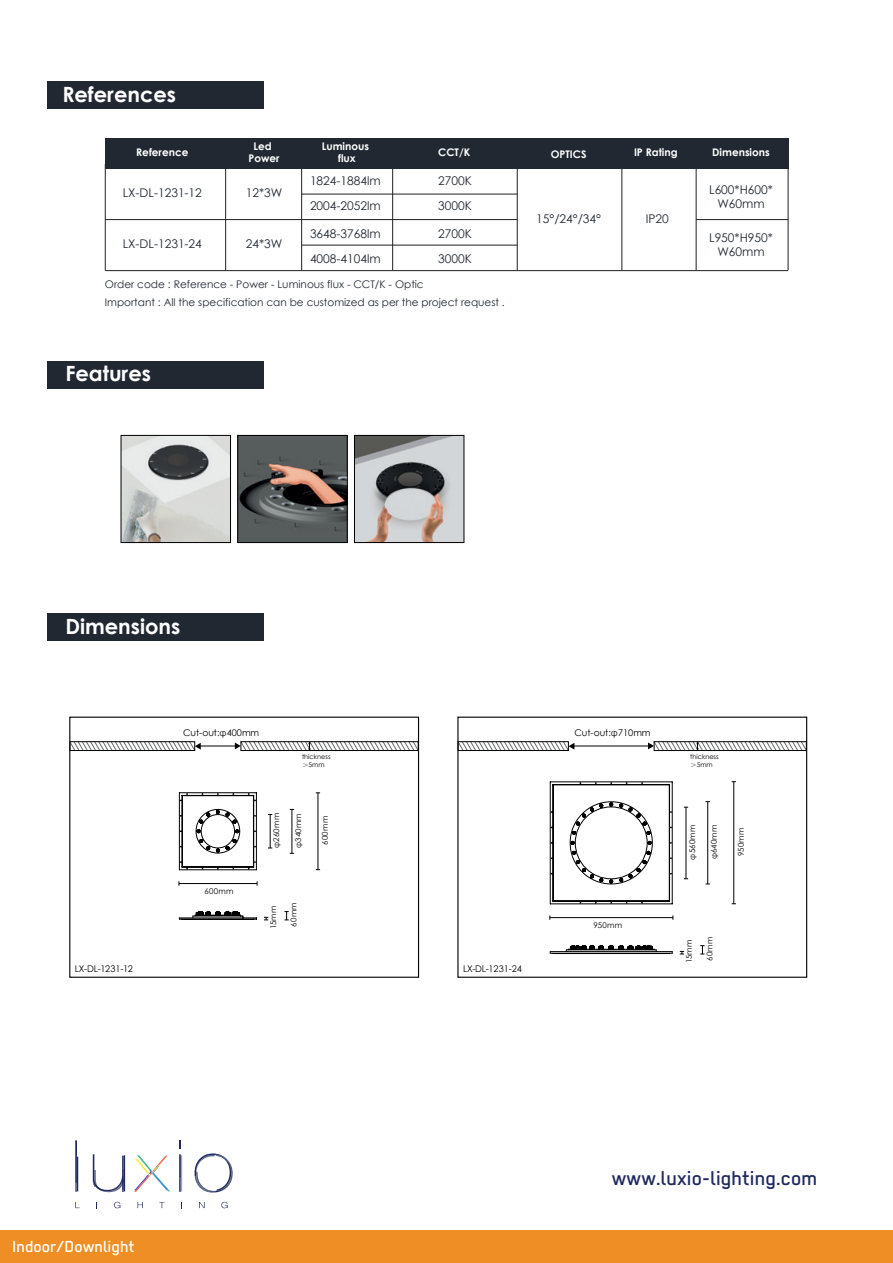
<style>
.page{position:relative;width:893px;height:1263px;background:#fff}
.page>*{position:absolute;margin:0;border:0;box-sizing:border-box;transform-origin:0 0}
.t1{font:500 22.5px "Regular";color:#20295c}
.t2{font:700 21px "Century Gothic";color:#fff}
.t3{font:500 18px "Regular";color:#fff}
.t4{font:12px/25px "Century Gothic";color:#212832}
.t5{font:10.5px/18px "Century Gothic";color:#212832}
.t6{font:700 10.5px/12.6px "Century Gothic";color:#fff;text-align:center}
.t7{font:9.15px "Century Gothic";color:#000001}
.t8{font:9.15px "Century Gothic";letter-spacing:-.03em;color:#000001}
.t9{font:9.15px "Century Gothic";letter-spacing:-.02em;color:#000001}
.t10{font:7.95px "Century Gothic";letter-spacing:.02em;color:#000001}
.t11{font:6.6px/7.9px "Century Gothic";color:#000001}
.s1{font-family:"Adobe Song Std";font-weight:300}
</style>
<div class="page">
<div style="left:47px;top:81px;width:217px;height:28px;background:#212832"></div>
<div style="left:0;top:1230px;width:892px;height:33px;background:#ee8e24"></div>
<div style="left:47px;top:613px;width:217px;height:28px;background:#212832"></div>
<div style="left:47px;top:361px;width:217px;height:27px;background:#212832"></div>
<svg style="left:137px;top:1202px;width:6px;height:6px"></svg>
<svg style="left:159px;top:1202px;width:5px;height:6px"></svg>
<svg style="left:199px;top:1202px;width:6px;height:6px"></svg>
<svg style="left:75px;top:1140px;width:3px;height:52px"></svg>
<svg style="left:93px;top:1154px;width:32px;height:38px"></svg>
<svg style="left:134px;top:1155px;width:36px;height:37px"></svg>
<svg style="left:179px;top:1140px;width:3px;height:52px"></svg>
<svg style="left:195px;top:1153px;width:38px;height:39px"></svg>
<svg style="left:114px;top:1202px;width:6px;height:6px"></svg>
<svg style="left:221px;top:1202px;width:7px;height:6px"></svg>
<hr style="left:105px;top:219px;width:412px;height:1px;background:#231f20">
<hr style="left:696px;top:219px;width:92px;height:1px;background:#231f20">
<hr style="left:302px;top:245px;width:215px;height:1px;background:#231f20">
<hr style="left:105px;top:270px;width:683px;height:1px;background:#231f20">
<hr style="left:302px;top:194px;width:215px;height:1px;background:#231f20">
<hr style="left:225px;top:164px;width:1px;height:106px;background:#231f20">
<hr style="left:105px;top:164px;width:1px;height:107px;background:#231f20">
<hr style="left:301px;top:164px;width:1px;height:106px;background:#231f20">
<hr style="left:392px;top:164px;width:1px;height:106px;background:#231f20">
<hr style="left:517px;top:164px;width:1px;height:106px;background:#231f20">
<hr style="left:621px;top:164px;width:1px;height:106px;background:#231f20">
<hr style="left:696px;top:164px;width:1px;height:106px;background:#231f20">
<hr style="left:788px;top:162px;width:1px;height:108px;background:#231f20">
<div style="left:105px;top:138px;width:683px;height:31px;background:#212832"></div>
<img style="left:123px;top:437px;width:106px;height:104px">
<div style="left:121px;top:435px;width:110px;height:108px;border:1px solid #000001"></div>
<img style="left:356px;top:437px;width:106px;height:104px">
<div style="left:354px;top:435px;width:110px;height:108px;border:1px solid #000001"></div>
<img style="left:240px;top:437px;width:105px;height:104px">
<div style="left:238px;top:435px;width:109px;height:108px;border:1px solid #000001"></div>
<div style="left:69px;top:717px;width:350px;height:261px;border:1px solid #000001"></div>
<hr style="left:292px;top:809px;width:1px;height:44px;background:#000001">
<hr style="left:270px;top:814px;width:1px;height:34px;background:#000001">
<svg style="left:284px;top:911px;width:5px;height:9px"></svg>
<hr style="left:179px;top:883px;width:78px;height:1px;background:#000001">
<hr style="left:318px;top:793px;width:1px;height:77px;background:#000001">
<svg style="left:179px;top:792px;width:78px;height:78px"></svg>
<svg style="left:179px;top:911px;width:78px;height:9px"></svg>
<hr style="left:200px;top:746px;width:36px;height:1px;background:#000001">
<svg style="left:69px;top:741px;width:132px;height:10px"></svg>
<div style="left:70px;top:741px;width:125px;height:10px;border:1px solid #000001"></div>
<svg style="left:235px;top:741px;width:184px;height:10px"></svg>
<div style="left:457px;top:717px;width:350px;height:261px;border:1px solid #000001"></div>
<hr style="left:707px;top:802px;width:1px;height:82px;background:#000001">
<hr style="left:686px;top:807px;width:1px;height:72px;background:#000001">
<svg style="left:680px;top:951px;width:4px;height:4px"></svg>
<svg style="left:700px;top:945px;width:5px;height:10px"></svg>
<hr style="left:550px;top:917px;width:123px;height:1px;background:#000001">
<hr style="left:733px;top:782px;width:1px;height:122px;background:#000001">
<svg style="left:550px;top:781px;width:123px;height:123px"></svg>
<hr style="left:550px;top:953px;width:122px;height:1px;background:#000001">
<hr style="left:550px;top:951px;width:122px;height:1px;background:#000001">
<svg style="left:566px;top:945px;width:107px;height:9px"></svg>
<hr style="left:574px;top:746px;width:75px;height:1px;background:#000001">
<svg style="left:460px;top:743px;width:114px;height:7px"></svg>
<div style="left:458px;top:741px;width:111px;height:10px;border:1px solid #000001"></div>
<svg style="left:648px;top:741px;width:159px;height:10px"></svg>
<h2 class="t2" style="left:62px;top:78px;width:115px">References</h2>
<p class="t6" style="left:136px;top:146px;width:54px">Reference</p>
<p class="t6" style="left:322px;top:139px;width:49px">Luminous flux</p>
<p class="t6" style="left:438px;top:146px;width:34px">CCT/K</p>
<p class="t6" style="left:551px;top:147px;width:37px">OPTICS</p>
<p class="t6" style="left:634px;top:146px;width:45px">IP Rating</p>
<p class="t6" style="left:712px;top:146px;width:59px">Dimensions</p>
<p class="t6" style="left:248px;top:139px;width:33px">Led<br>Power</p>
<p class="t4" style="left:123px;top:180px;width:81px">LX-DL-1231-12</p>
<p class="t4" style="left:123px;top:231px;width:81px">LX-DL-1231-24</p>
<p class="t4" style="left:246px;top:180px;width:38px">12*3W</p>
<p class="t4" style="left:246px;top:231px;width:38px">24*3W</p>
<p class="t4" style="left:310px;top:168px;width:72px">1824-1884lm<br>2004-2052lm</p>
<p class="t4" style="left:310px;top:221px;width:72px">3648-3768lm<br>4008-4104lm</p>
<p class="t4" style="left:438px;top:168px;width:35px">2700K<br>3000K</p>
<p class="t4" style="left:438px;top:221px;width:35px">2700K<br>3000K</p>
<p class="t5" style="left:105px;top:275px;width:401px">Order code : Reference - Power - Luminous flux - CCT/K - Optic<br>Important : All the specification can be customized as per the project request .</p>
<h2 class="t2" style="left:65px;top:357px;width:87px">Features</h2>
<p class="t4" style="left:536px;top:206px;width:66px">15°/24°/34°</p>
<p class="t4" style="left:646px;top:206px;width:25px">IP20</p>
<p class="t4" style="left:709px;top:182px;width:65px;line-height:14.4px;text-align:center">L600*H600*<br>W60mm</p>
<p class="t4" style="left:709px;top:230px;width:65px;line-height:14.4px;text-align:center">L950*H950*<br>W60mm</p>
<h2 class="t2" style="left:65px;top:610px;width:117px">Dimensions</h2>
<p class="t8" style="left:75px;top:962px;width:60px">LX-DL-1231-12</p>
<p class="t7" style="left:183px;top:726px;width:78px">Cut-out:φ400mm</p>
<p class="t11" style="left:302px;top:752px;width:30px">thickness<span class="s1">＞</span>5mm</p>
<p class="t10" style="left:204px;top:885px;width:30px">600mm</p>
<p class="t10" style="left:271px;top:847px;width:36px;rotate:-90deg">φ260mm</p>
<p class="t10" style="left:293px;top:848px;width:36px;rotate:-90deg">φ340mm</p>
<p class="t10" style="left:320px;top:845px;width:30px;rotate:-90deg">600mm</p>
<p class="t10" style="left:268px;top:929px;width:25px;rotate:-90deg">15mm</p>
<p class="t10" style="left:288px;top:927px;width:26px;rotate:-90deg">60mm</p>
<h3 class="t3" style="left:12px;top:1236px;width:124px">Indoor/Downlight</h3>
<p class="t9" style="left:463px;top:962px;width:60px">LX-DL-1231-24</p>
<p class="t7" style="left:574px;top:726px;width:78px">Cut-out:φ710mm</p>
<p class="t10" style="left:594px;top:919px;width:30px">950mm</p>
<p class="t11" style="left:690px;top:752px;width:30px">thickness<span class="s1">＞</span>5mm</p>
<p class="t10" style="left:687px;top:859px;width:36px;rotate:-90deg">φ560mm</p>
<p class="t10" style="left:708px;top:859px;width:36px;rotate:-90deg">φ640mm</p>
<p class="t10" style="left:735px;top:856px;width:30px;rotate:-90deg">950mm</p>
<p class="t10" style="left:683px;top:963px;width:25px;rotate:-90deg">15mm</p>
<p class="t10" style="left:704px;top:961px;width:26px;rotate:-90deg">60mm</p>
<h1 class="t1" style="left:612px;top:1165px;width:207px">www.luxio-lighting.com</h1>
</div>
